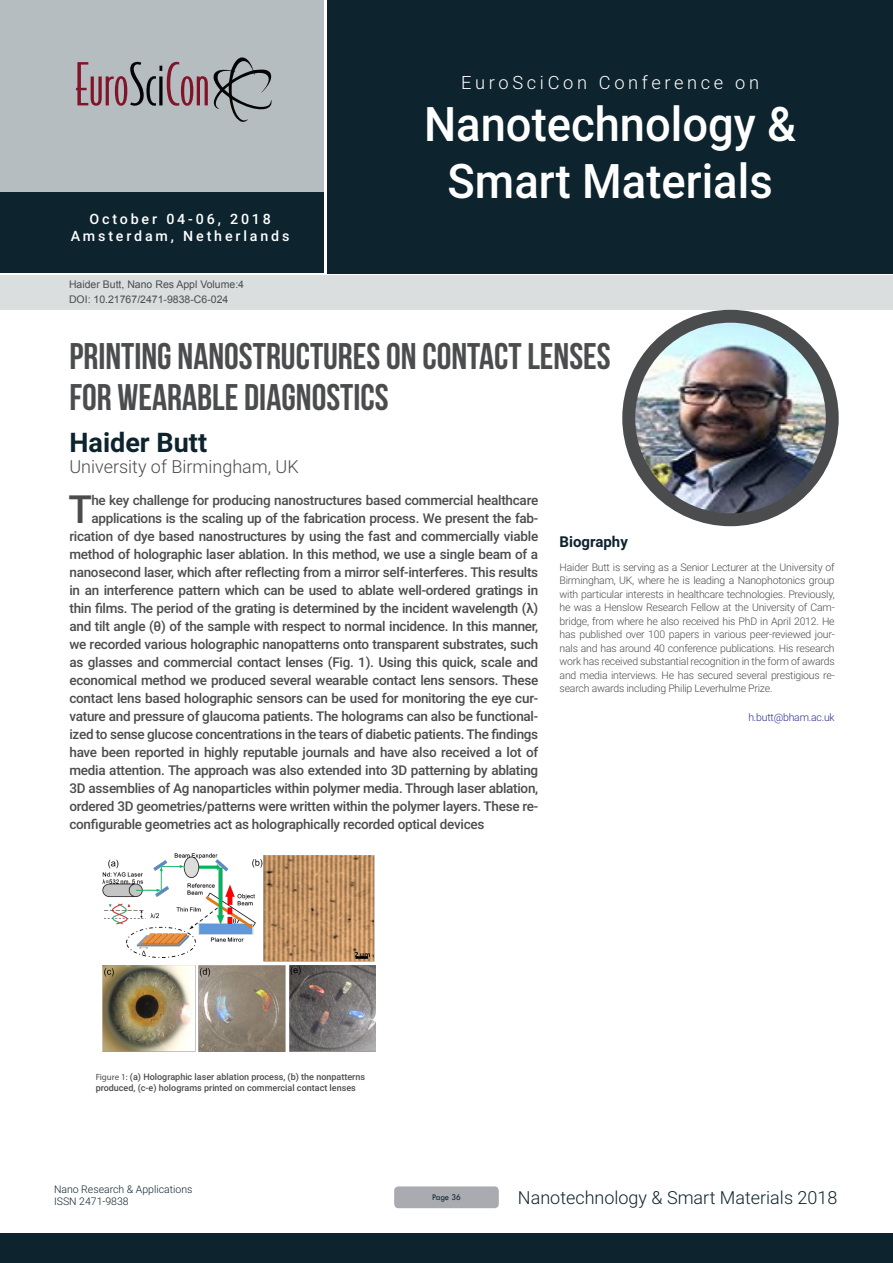
<style>
.page{position:relative;width:893px;height:1263px;background:#fff}
.page>*{position:absolute;margin:0;border:0;box-sizing:border-box;transform-origin:0 0}
.t1{font:500 47.7px/57.2px "Roboto";color:#fff;text-align:center;scale:.95 1}
.Abstract{font:500 38.85px "Roboto";color:#4b4c4d}
.t2{font:37.05px/40.8px "Bebas Neue";color:#4b4c4d}
.t3{font:700 27px "Roboto";color:#0d232e}
.t4{font:300 18.3px "Roboto";letter-spacing:.2em;color:#fff}
.t5{font:300 18px "Roboto";color:#0d232e}
.t6{font:300 18px "Roboto";color:#4b4c4d}
.Bio_Heading{font:700 15px "Roboto";color:#0d232e}
.t7{font:500 14.25px/17.1px "Roboto";letter-spacing:.2em;color:#fff;text-align:center}
.Abstract-2{font:500 13.5px "Roboto";letter-spacing:-.02em;color:#4b4c4d}
.Biography{font:300 10.5px/13.5px "Roboto";letter-spacing:-.02em;color:#4b4c4d;text-align:justify}
.t8{font:10.5px "Arial";color:#4b4c4d}
.t9{font:300 10.5px/12.6px "Roboto";color:#0d232e}
.Biography-2{font:300 10.5px "Roboto";letter-spacing:-.02em;color:#2e3092}
.t10{font:500 9px/10.8px "Roboto";color:#4b4c4d}
.t11{font:9px "Tw Cen";letter-spacing:-.02em;color:#0d232e;scale:.95 1}
.s1{font-family:"Myriad Pro";font-weight:400}
</style>
<div class="page">
<div style="left:0;top:0;width:323px;height:193px;background:#b6bdc0"></div>
<div style="left:1px;top:193px;width:323px;height:80px;background:#0d232e"></div>
<div style="left:327px;top:0;width:566px;height:273px;background:#0d232e"></div>
<div style="left:1px;top:275px;width:892px;height:35px;background:#dadedf"></div>
<svg style="left:76px;top:57px;width:196px;height:65px"></svg>
<div style="left:0;top:1233px;width:893px;height:30px;background:#0d232e"></div>
<div style="left:394px;top:1186px;width:105px;height:22px;background:#aaabb0;border-radius:4px"></div>
<img style="left:629px;top:316px;width:203px;height:204px;border-radius:102px">
<div style="left:622px;top:310px;width:217px;height:216px;border:13px solid #4b4c4d;border-radius:50%"></div>
<img style="left:102px;top:853px;width:273px;height:199px">
<p class="t7" style="left:71px;top:210px;width:220px">October 04-06, 2018<br>Amsterdam, Netherlands</p>
<p class="t8" style="left:69px;top:278px;width:177px">Haider Butt, Nano Res Appl Volume:4</p>
<p class="t8" style="left:69px;top:292px;width:161px">DOI: 10.21767/2471-9838-C6-024</p>
<h3 class="t4" style="left:461px;top:69px;width:299px">EuroSciCon Conference on</h3>
<h1 class="t1" style="left:424px;top:94px;width:393px">Nanotechnology &amp;<br>Smart Materials</h1>
<p class="t2" style="left:69px;top:336px;width:543px">PRINTING NANOSTRUCTURES ON CONTACT LENSES<br>FOR WEARABLE DIAGNOSTICS</p>
<p class="t3" style="left:69px;top:423px;width:139px">Haider Butt</p>
<p class="t6" style="left:69px;top:454px;width:231px">University of Birmingham, UK</p>
<p class="Abstract" style="left:69px;top:482px;width:25px">T</p>
<p class="Abstract-2" style="left:91px;top:490px;width:448px">he key challenge for producing nanostructures based commercial healthcare</p>
<p class="Abstract-2" style="left:91px;top:508px;width:448px">applications is the scaling up of the fabrication process. We present the fab-</p>
<p class="Abstract-2" style="left:69px;top:526px;width:470px">rication of dye based nanostructures by using the fast and commercially viable</p>
<p class="Abstract-2" style="left:69px;top:544px;width:470px">method of holographic laser ablation. In this method, we use a single beam of a</p>
<p class="Abstract-2" style="left:69px;top:562px;width:470px">nanosecond laser, which after reflecting from a mirror self-interferes. This results</p>
<p class="Abstract-2" style="left:69px;top:580px;width:470px">in an interference pattern which can be used to ablate well-ordered gratings in</p>
<p class="Abstract-2" style="left:69px;top:598px;width:470px">thin films. The period of the grating is determined by the incident wavelength (λ)</p>
<p class="Abstract-2" style="left:69px;top:616px;width:470px">and tilt angle (θ) of the sample with respect to normal incidence. In this manner,</p>
<p class="Abstract-2" style="left:69px;top:634px;width:470px">we recorded various holographic nanopatterns onto transparent substrates, such</p>
<p class="Abstract-2" style="left:69px;top:652px;width:470px">as glasses and commercial contact lenses (Fig. 1). Using this quick, scale and</p>
<p class="Abstract-2" style="left:69px;top:670px;width:470px">economical method we produced several wearable contact lens sensors. These</p>
<p class="Abstract-2" style="left:69px;top:688px;width:470px">contact lens based holographic sensors can be used for monitoring the eye cur-</p>
<p class="Abstract-2" style="left:69px;top:706px;width:470px">vature and pressure of glaucoma patients. The holograms can also be functional-</p>
<p class="Abstract-2" style="left:69px;top:724px;width:470px">ized to sense glucose concentrations in the tears of diabetic patients. The findings</p>
<p class="Abstract-2" style="left:69px;top:742px;width:470px">have been reported in highly reputable journals and have also received a lot of</p>
<p class="Abstract-2" style="left:69px;top:760px;width:470px">media attention. The approach was also extended into 3D patterning by ablating</p>
<p class="Abstract-2" style="left:69px;top:778px;width:470px">3D assemblies of Ag nanoparticles within polymer media. Through laser ablation,</p>
<p class="Abstract-2" style="left:69px;top:796px;width:470px">ordered 3D geometries/patterns were written within the polymer layers. These re-</p>
<p class="Abstract-2" style="left:69px;top:814px;width:416px">configurable geometries act as holographically recorded optical devices</p>
<p class="Bio_Heading" style="left:560px;top:531px;width:70px">Biography</p>
<p class="Biography" style="left:560px;top:560px;width:277px">Haider Butt is serving as a Senior Lecturer at the University of Birmingham, UK, where he is leading a Nanophotonics group with particular interests in healthcare technologies. Previously, he was a Henslow Research Fellow at the University of Cam&shy;bridge, from where he also received his PhD in April 2012. He has published over 100 papers in various peer-reviewed jour&shy;nals and has around 40 conference publications. His research work has received substantial recognition in the form of awards and media interviews. He has secured several prestigious re&shy;search awards including Philip Leverhulme Prize.</p>
<p class="Biography-2" style="left:748px;top:710px;width:88px">h.butt@bham.ac.uk</p>
<p class="t10" style="left:96px;top:1071px;width:271px"><span class="s1">Figure 1:</span> (a) Holographic laser ablation process, (b) the nonpatterns produced, (c-e) holograms printed on commercial contact lenses</p>
<p class="t9" style="left:54px;top:1182px;width:140px">Nano Research &amp; Applications<br>ISSN 2471-9838</p>
<p class="t11" style="left:432px;top:1192px;width:32px">Page 36</p>
<h3 class="t5" style="left:518px;top:1185px;width:321px">Nanotechnology &amp; Smart Materials 2018</h3>
</div>
